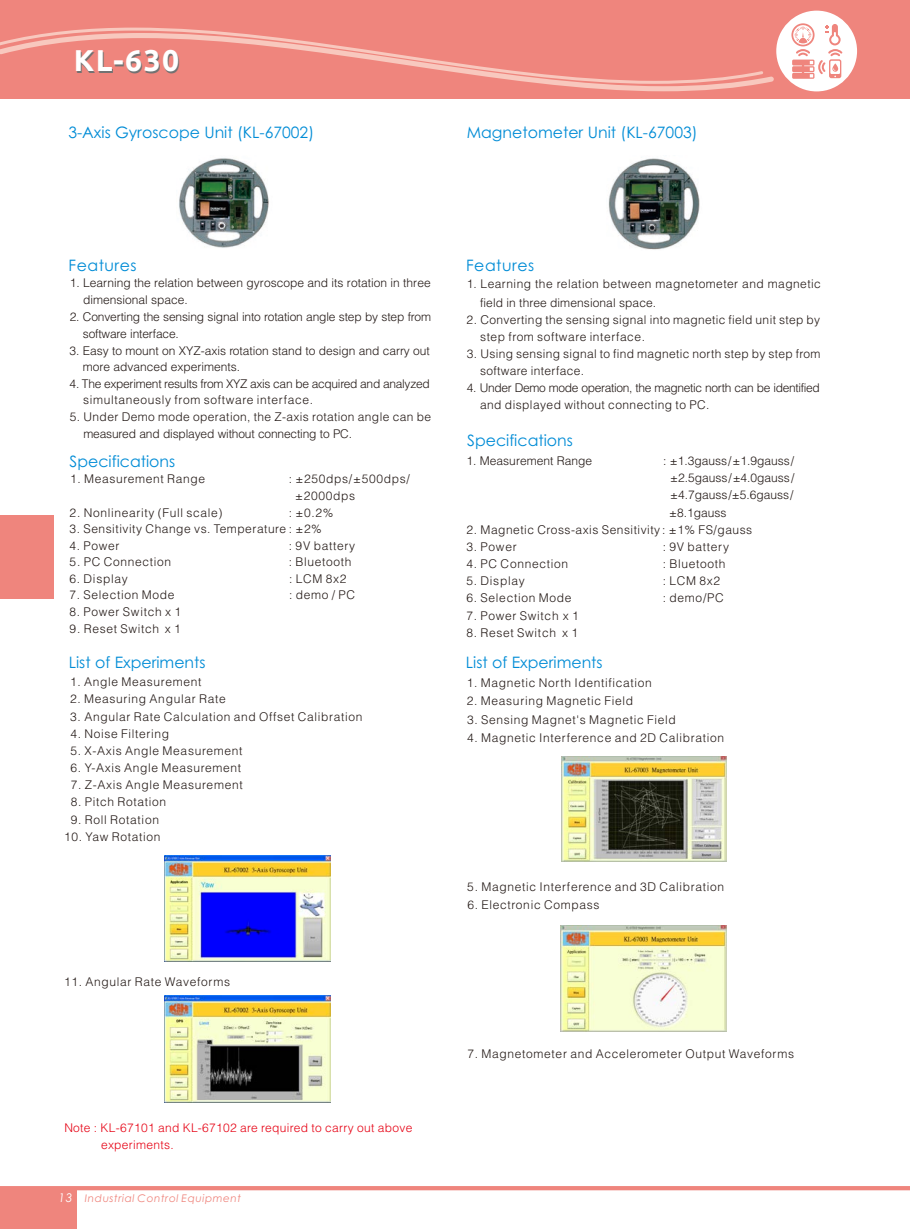
<style>
.page{position:relative;width:910px;height:1229px;background:#fff}
.page>*{position:absolute;margin:0;border:0;box-sizing:border-box;transform-origin:0 0}
.t1{font:700 30px "Ubuntu";color:#fff}
.t2{font:15.75px "Century Gothic";color:#008cd6}
.t3{font:15.75px "Century Gothic";letter-spacing:.03em;color:#008cd6}
.t4{font:300 12px/17.1px "Helvetica";letter-spacing:.045em;color:#231916}
.t5{font:300 12px/17.1px "Helvetica";color:#231916}
.t6{font:300 12px/16.5px "Helvetica";letter-spacing:.025em;color:#231916}
.t7{font:300 12px/16.6px "Helvetica";letter-spacing:-.02em;color:#231916}
.t8{font:300 12px/17.1px "Helvetica";letter-spacing:-.03em;color:#231916}
.t9{font:300 12px/17.1px "Helvetica";letter-spacing:-.015em;color:#231916}
.t10{font:300 12px/17.1px "Helvetica";letter-spacing:.025em;color:#e60013}
.t11{font:italic 10.5px "Century Gothic";letter-spacing:.055em;color:#ef857d}
.s1{font-size:12px;color:#fff}
</style>
<div class="page">
<img style="left:165px;top:855px;width:166px;height:107px">
<img style="left:165px;top:995px;width:166px;height:107px">
<img style="left:561px;top:756px;width:165px;height:106px">
<img style="left:561px;top:925px;width:165px;height:106px">
<div style="left:0;top:0;width:910px;height:98px;background:#ef857d"></div>
<svg style="left:50px;top:28px;width:184px;height:5px"></svg>
<svg style="left:0;top:33px;width:774px;height:58px"></svg>
<hr style="left:0;top:1186px;width:910px;height:4px;background:#ef857d">
<div style="left:0;top:1188px;width:77px;height:41px;background:#ef857d"></div>
<div style="left:0;top:515px;width:53px;height:84px;background:#ef857d"></div>
<div style="left:776px;top:11px;width:81px;height:80px;background:#fff;border-radius:50%"></div>
<svg style="left:791px;top:23px;width:51px;height:56px"></svg>
<img style="left:179px;top:158px;width:90px;height:90px">
<img style="left:608px;top:158px;width:92px;height:92px">
<h1 class="t1" style="left:74px;top:48px;width:107px">KL-630</h1>
<h2 class="t2" style="left:68px;top:126px;width:247px">3-Axis Gyroscope Unit (KL-67002)</h2>
<h2 class="t2" style="left:467px;top:126px;width:232px">Magnetometer Unit (KL-67003)</h2>
<h2 class="t3" style="left:69px;top:259px;width:69px">Features</h2>
<p class="t5" style="left:83px;top:275px;width:349px;text-indent:-13px">1. Learning the relation between gyroscope and its rotation in three dimensional space.</p>
<p class="t9" style="left:83px;top:309px;width:350px;text-indent:-13px">2. Converting the sensing signal into rotation angle step by step from software interface.</p>
<p class="t5" style="left:83px;top:343px;width:348px;line-height:16.6px;text-indent:-13px">3. Easy to mount on XYZ-axis rotation stand to design and carry out more advanced experiments.</p>
<p class="t7" style="left:83px;top:376px;width:348px;text-indent:-14px">4. The experiment results from XYZ axis can be acquired and analyzed simultaneously from software interface.</p>
<p class="t6" style="left:83px;top:409px;width:349px;text-indent:-14px">5. Under Demo mode operation, the Z-axis rotation angle can be measured and displayed without connecting to PC.</p>
<p class="t4" style="left:70px;top:471px;width:137px">1. Measurement Range</p>
<p class="t4" style="left:295px;top:471px;width:116px;line-height:16.6px;text-indent:-6px">: ±250dps/±500dps/ ±2000dps</p>
<p class="t4" style="left:70px;top:504px;width:154px">2. Nonlinearity (Full scale)</p>
<p class="t4" style="left:289px;top:504px;width:46px">: ±0.2%</p>
<p class="t4" style="left:70px;top:521px;width:254px">3. Sensitivity Change vs. Temperature : ±2%</p>
<p class="t4" style="left:70px;top:538px;width:52px">4. Power</p>
<p class="t4" style="left:289px;top:538px;width:68px">: 9V battery</p>
<p class="t4" style="left:70px;top:554px;width:103px">5. PC Connection</p>
<p class="t4" style="left:289px;top:554px;width:64px">: Bluetooth</p>
<p class="t4" style="left:70px;top:571px;width:60px">6. Display</p>
<p class="t4" style="left:289px;top:571px;width:59px">: LCM 8x2</p>
<p class="t4" style="left:70px;top:587px;width:106px">7. Selection Mode</p>
<p class="t4" style="left:289px;top:587px;width:68px">: demo / PC</p>
<p class="t4" style="left:70px;top:604px;width:113px">8. Power Switch x 1</p>
<p class="t4" style="left:70px;top:620px;width:113px">9. Reset Switch x 1</p>
<h2 class="t2" style="left:70px;top:455px;width:107px">Specifications</h2>
<h2 class="t2" style="left:69px;top:657px;width:138px">List of Experiments</h2>
<p class="t4" style="left:70px;top:674px;width:133px">1. Angle Measurement</p>
<p class="t4" style="left:70px;top:691px;width:157px">2. Measuring Angular Rate</p>
<p class="t4" style="left:70px;top:709px;width:294px">3. Angular Rate Calculation and Offset Calibration</p>
<p class="t4" style="left:70px;top:726px;width:100px">4. Noise Filtering</p>
<p class="t4" style="left:71px;top:743px;width:173px">5. X-Axis Angle Measurement</p>
<p class="t4" style="left:71px;top:760px;width:172px">6. Y-Axis Angle Measurement</p>
<p class="t4" style="left:71px;top:777px;width:173px">7. Z-Axis Angle Measurement</p>
<p class="t4" style="left:71px;top:794px;width:97px">8. Pitch Rotation</p>
<p class="t4" style="left:71px;top:811px;width:90px">9. Roll Rotation</p>
<p class="t4" style="left:64px;top:829px;width:98px">10. Yaw Rotation</p>
<p class="t4" style="left:64px;top:974px;width:167px">11. Angular Rate Waveforms</p>
<p class="t10" style="left:101px;top:1120px;width:313px;text-indent:-37px">Note : KL-67101 and KL-67102 are required to carry out above experiments.</p>
<p class="t11" style="left:58px;top:1194px;width:184px"><span class="s1">13</span> Industrial Control Equipment</p>
<h2 class="t3" style="left:466px;top:259px;width:69px">Features</h2>
<p class="t4" style="left:480px;top:275px;width:342px;line-height:18.6px;text-indent:-13px">1. Learning the relation between magnetometer and magnetic field in three dimensional space.</p>
<p class="t4" style="left:480px;top:312px;width:342px;text-indent:-13px">2. Converting the sensing signal into magnetic field unit step by step from software interface.</p>
<p class="t4" style="left:480px;top:346px;width:342px;text-indent:-13px">3. Using sensing signal to find magnetic north step by step from software interface.</p>
<p class="t8" style="left:480px;top:380px;width:341px;text-indent:-13px">4. Under Demo mode operation, the magnetic north can be identified and displayed without connecting to PC.</p>
<h2 class="t2" style="left:467px;top:434px;width:107px">Specifications</h2>
<p class="t5" style="left:467px;top:453px;width:127px">1. Measurement Range</p>
<p class="t4" style="left:669px;top:453px;width:127px;text-align:justify;text-indent:-6px">: ±1.3gauss/±1.9gauss/ ±2.5gauss/±4.0gauss/ ±4.7gauss/±5.6gauss/ ±8.1gauss</p>
<p class="t4" style="left:467px;top:522px;width:287px">2. Magnetic Cross-axis Sensitivity: ±1% FS/gauss</p>
<p class="t4" style="left:467px;top:539px;width:52px">3. Power</p>
<p class="t4" style="left:663px;top:539px;width:68px">: 9V battery</p>
<p class="t4" style="left:467px;top:556px;width:103px">4. PC Connection</p>
<p class="t4" style="left:663px;top:556px;width:64px">: Bluetooth</p>
<p class="t4" style="left:467px;top:573px;width:60px">5. Display</p>
<p class="t4" style="left:663px;top:573px;width:59px">: LCM 8x2</p>
<p class="t4" style="left:467px;top:590px;width:106px">6. Selection Mode</p>
<p class="t4" style="left:663px;top:590px;width:63px">: demo/PC</p>
<p class="t4" style="left:467px;top:607px;width:114px">7. Power Switch x 1</p>
<p class="t4" style="left:467px;top:625px;width:113px">8. Reset Switch x 1</p>
<h2 class="t2" style="left:466px;top:657px;width:138px">List of Experiments</h2>
<p class="t4" style="left:467px;top:674px;width:187px">1. Magnetic North Identification</p>
<p class="t4" style="left:467px;top:693px;width:168px">2. Measuring Magnetic Field</p>
<p class="t4" style="left:467px;top:712px;width:210px">3. Sensing Magnet's Magnetic Field</p>
<p class="t4" style="left:467px;top:730px;width:258px">4. Magnetic Interference and 2D Calibration</p>
<p class="t4" style="left:467px;top:879px;width:258px">5. Magnetic Interference and 3D Calibration</p>
<p class="t4" style="left:467px;top:897px;width:133px">6. Electronic Compass</p>
<p class="t4" style="left:468px;top:1046px;width:328px">7. Magnetometer and Accelerometer Output Waveforms</p>
</div>
